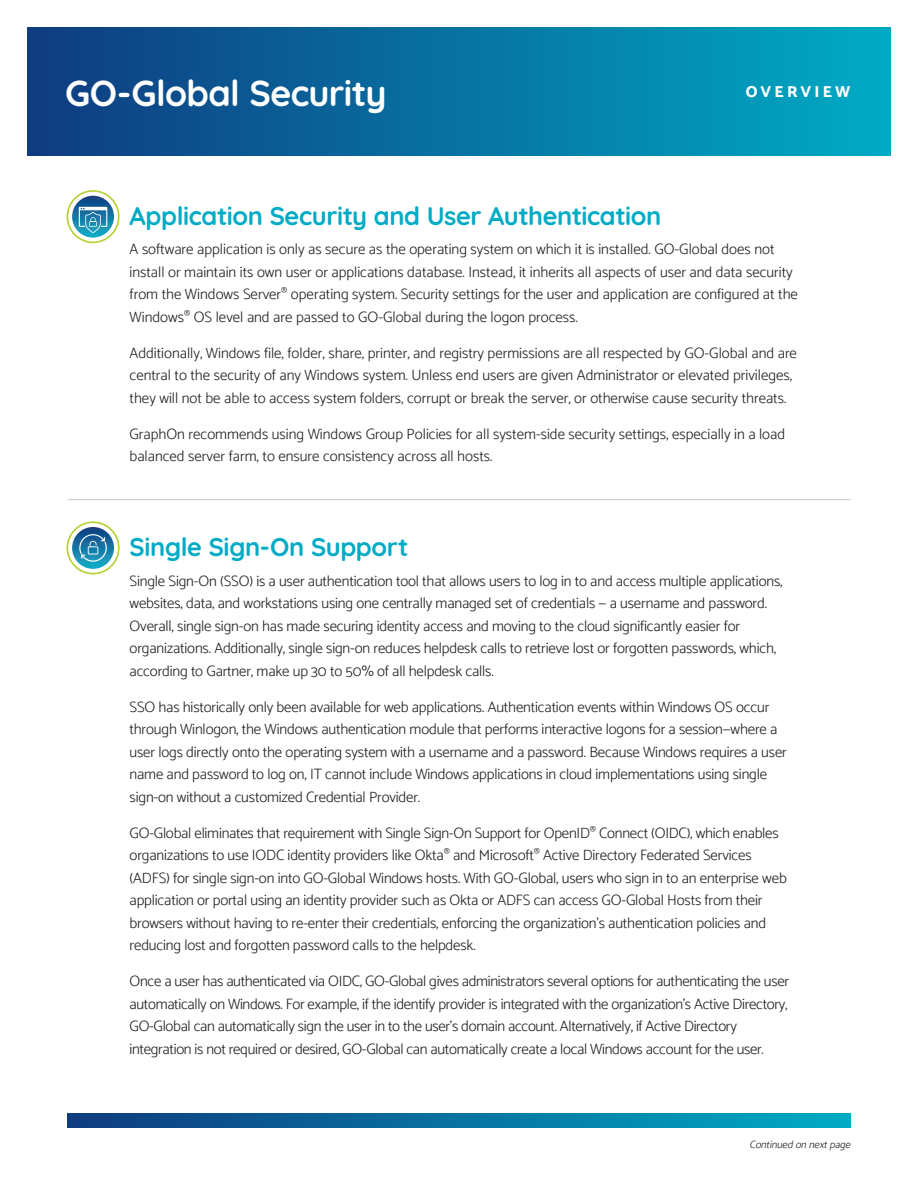
<style>
.page{position:relative;width:918px;height:1188px;background:#fff}
.page>*{position:absolute;margin:0;border:0;box-sizing:border-box;transform-origin:0 0}
.t1{font:300 36px "Quicksand";letter-spacing:-.015em;color:#fff}
.t2{font:300 25.5px "Quicksand";letter-spacing:-.015em;color:#00abc5}
.t3{font:800 15.75px "Catamaran";letter-spacing:.2em;color:#fff}
.t4{font:300 15px/22.5px "Catamaran";letter-spacing:-.01em;color:#231f20}
.t5{font:italic 300 10.5px "Catamaran";color:#231f20}
</style>
<div class="page">
<div style="left:27px;top:27px;width:864px;height:129px;background:linear-gradient(to right,#0f3b80,#00abc4)"></div>
<svg style="left:68px;top:1114px;width:782px;height:13px;background:#0772a1"></svg>
<hr style="left:68px;top:499px;width:782px;height:1px;background:#c3cbd0">
<svg style="left:67px;top:190px;width:53px;height:53px"></svg>
<svg style="left:67px;top:521px;width:53px;height:53px"></svg>
<p class="t1" style="left:65px;top:65px;width:323px">GO-Global Security</p>
<p class="t3" style="left:746px;top:83px;width:106px">OVERVIEW</p>
<p class="t2" style="left:130px;top:196px;width:533px">Application Security and User Authentication</p>
<p class="t4" style="left:130px;top:238px;width:670px">A software application is only as secure as the operating system on which it is installed. GO-Global does not install or maintain its own user or applications database. Instead, it inherits all aspects of user and data security from the Windows Server<sup>®</sup> operating system. Security settings for the user and application are configured at the Windows<sup>®</sup> OS level and are passed to GO-Global during the logon process.</p>
<p class="t4" style="left:130px;top:341px;width:669px">Additionally, Windows file, folder, share, printer, and registry permissions are all respected by GO-Global and are central to the security of any Windows system. Unless end users are given Administrator or elevated privileges, they will not be able to access system folders, corrupt or break the server, or otherwise cause security threats.</p>
<p class="t4" style="left:130px;top:422px;width:657px">GraphOn recommends using Windows Group Policies for all system-side security settings, especially in a load balanced server farm, to ensure consistency across all hosts.</p>
<p class="t2" style="left:130px;top:528px;width:280px">Single Sign-On Support</p>
<p class="t4" style="left:130px;top:569px;width:654px">Single Sign-On (SSO) is a user authentication tool that allows users to log in to and access multiple applications, websites, data, and workstations using one centrally managed set of credentials — a username and password.<br>Overall, single sign-on has made securing identity access and moving to the cloud significantly easier for organizations. Additionally, single sign-on reduces helpdesk calls to retrieve lost or forgotten passwords, which, according to Gartner, make up 30 to 50% of all helpdesk calls.</p>
<p class="t4" style="left:130px;top:695px;width:659px">SSO has historically only been available for web applications. Authentication events within Windows OS occur through Winlogon, the Windows authentication module that performs interactive logons for a session—where a user logs directly onto the operating system with a username and a password. Because Windows requires a user name and password to log on, IT cannot include Windows applications in cloud implementations using single sign-on without a customized Credential Provider.</p>
<p class="t4" style="left:130px;top:821px;width:659px">GO-Global eliminates that requirement with Single Sign-On Support for OpenID<sup>®</sup> Connect (OIDC), which enables organizations to use IODC identity providers like Okta<sup>®</sup> and Microsoft<sup>®</sup> Active Directory Federated Services (ADFS) for single sign-on into GO-Global Windows hosts. With GO-Global, users who sign in to an enterprise web application or portal using an identity provider such as Okta or ADFS can access GO-Global Hosts from their browsers without having to re-enter their credentials, enforcing the organization’s authentication policies and reducing lost and forgotten password calls to the helpdesk.</p>
<p class="t4" style="left:130px;top:970px;width:661px">Once a user has authenticated via OIDC, GO-Global gives administrators several options for authenticating the user automatically on Windows. For example, if the identify provider is integrated with the organization’s Active Directory, GO-Global can automatically sign the user in to the user’s domain account. Alternatively, if Active Directory integration is not required or desired, GO-Global can automatically create a local Windows account for the user.</p>
<p class="t5" style="left:750px;top:1138px;width:106px">Continuedonnextpage</p>
</div>
